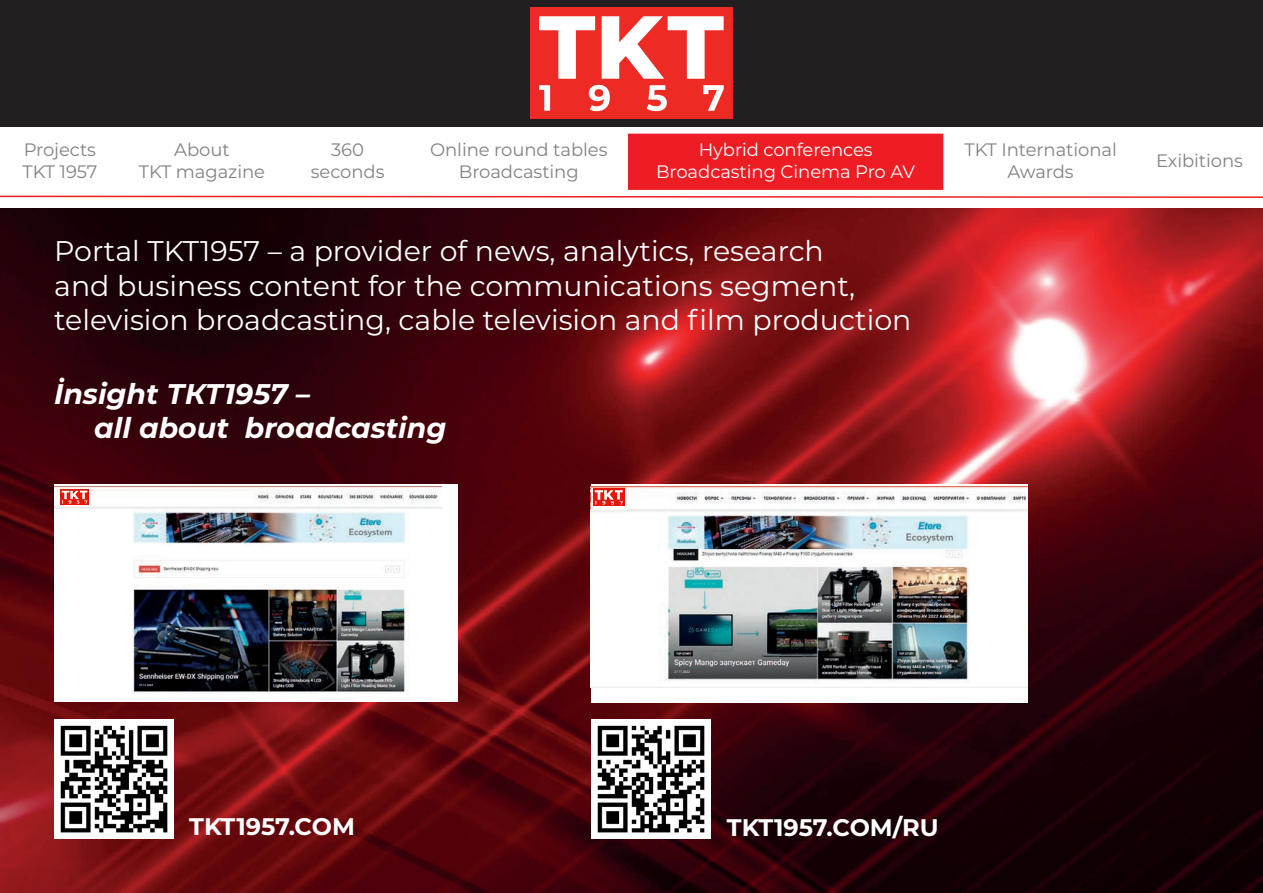
<style>
.page{position:relative;width:1263px;height:893px;background:#fff}
.page>*{position:absolute;margin:0;border:0;box-sizing:border-box;transform-origin:0 0}
.t1{font:28.5px/34.2px "Montserrat";color:#fff}
.t2{font:italic 700 28.5px "Montserrat";color:#fff}
.t3{font:700 24px "Montserrat";color:#fff}
.t4{font:18px/21.6px "Montserrat";letter-spacing:-.005em;color:#808285;text-align:center}
.t5{font:18px/21.6px "Montserrat";letter-spacing:-.005em;color:#fff;text-align:center}
</style>
<div class="page">
<div style="left:0;top:0;width:1262px;height:127px;background:#231f20"></div>
<div style="left:531px;top:8px;width:201px;height:111px;background:#ee2a24"></div>
<img style="left:539px;top:16px;width:125px;height:63px">
<img style="left:668px;top:16px;width:56px;height:63px">
<img style="left:539px;top:85px;width:185px;height:26px">
<div style="left:627px;top:133px;width:317px;height:58px;background:#ee1d23"></div>
<hr style="left:627px;top:132px;width:317px;height:2px;background:#fff">
<hr style="left:626px;top:134px;width:2px;height:56px;background:#fff">
<hr style="left:943px;top:134px;width:2px;height:56px;background:#fff">
<hr style="left:627px;top:190px;width:317px;height:1px;background:#fff">
<svg style="left:0;top:195px;width:1263px;height:3px"></svg>
<img style="left:0;top:209px;width:1263px;height:684px">
<div style="left:54px;top:484px;width:404px;height:218px;background:#fff"></div>
<img style="left:54px;top:486px;width:387px;height:208px">
<img style="left:60px;top:489px;width:29px;height:16px">
<img style="left:62px;top:491px;width:17px;height:8px">
<svg style="left:80px;top:491px;width:7px;height:8px"></svg>
<img style="left:62px;top:500px;width:25px;height:4px">
<img style="left:54px;top:719px;width:120px;height:120px">
<img style="left:591px;top:719px;width:120px;height:120px">
<div style="left:591px;top:484px;width:436px;height:218px;background:#fff"></div>
<img style="left:591px;top:487px;width:436px;height:196px">
<div style="left:591px;top:488px;width:36px;height:22px;background:#fff"></div>
<img style="left:593px;top:489px;width:31px;height:17px">
<img style="left:595px;top:490px;width:19px;height:10px">
<svg style="left:614px;top:490px;width:9px;height:10px"></svg>
<img style="left:595px;top:501px;width:28px;height:4px">
<p class="t4" style="left:24px;top:138px;width:74px">Projects</p>
<p class="t4" style="left:22px;top:160px;width:76px">TKT 1957</p>
<p class="t4" style="left:174px;top:138px;width:57px">About</p>
<p class="t4" style="left:139px;top:160px;width:128px">TKT magazine</p>
<p class="t4" style="left:331px;top:138px;width:34px">360</p>
<p class="t4" style="left:311px;top:160px;width:75px">seconds</p>
<p class="t4" style="left:430px;top:138px;width:179px">Online round tables</p>
<p class="t4" style="left:459px;top:160px;width:121px">Broadcasting</p>
<p class="t5" style="left:656px;top:138px;width:261px">Hybrid conferences<br>Broadcasting Cinema Pro AV</p>
<p class="t4" style="left:964px;top:138px;width:154px">TKT International<br>Awards</p>
<p class="t4" style="left:1156px;top:149px;width:88px">Exibitions</p>
<p class="t1" style="left:54px;top:233px;width:859px">Portal TKT1957 – a provider of news, analytics, research<br>and business content for the communications segment, television broadcasting, cable television and film production</p>
<p class="t2" style="left:54px;top:373px;width:257px">İnsight ТКТ1957 –</p>
<p class="t2" style="left:94px;top:407px;width:354px">all about broadcasting</p>
<p class="t3" style="left:189px;top:809px;width:167px">TKT1957.COM</p>
<p class="t3" style="left:727px;top:810px;width:213px">TKT1957.COM/RU</p>
</div>
